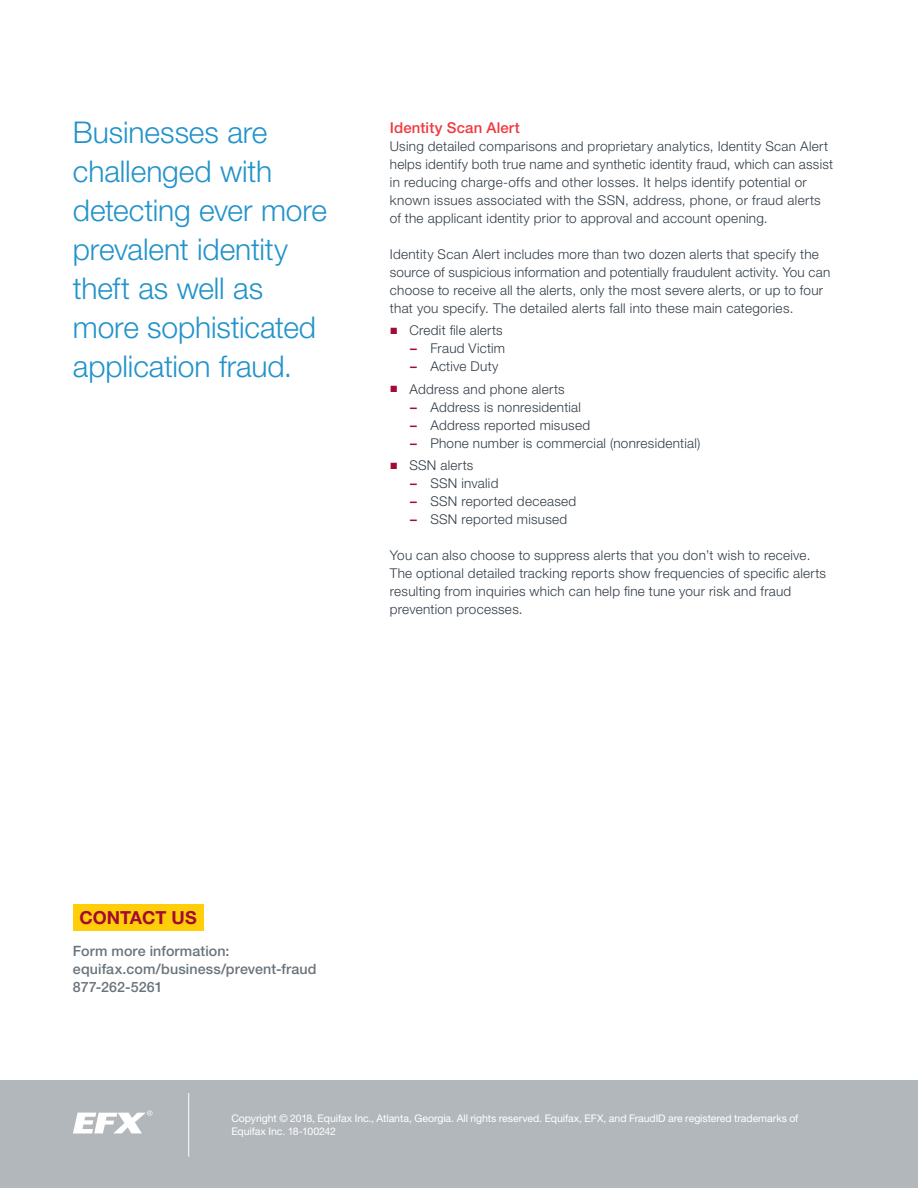
<style>
.page{position:relative;width:918px;height:1188px;background:#fff}
.page>*{position:absolute;margin:0;border:0;box-sizing:border-box;transform-origin:0 0}
.t1{font:300 30px/39px "Helvetica Neue LT Std";letter-spacing:-.005em;color:#2293ca}
.t2{font:700 18px "Helvetica Neue LT Std";color:#a30a34}
.t3{font:500 15px "Helvetica Neue LT Std";letter-spacing:.01em;color:#ee3a41}
.t4{font:500 14.25px/18px "Helvetica Neue LT Std";letter-spacing:.01em;color:#6a747b}
.t5{font:300 13.5px/18px "Helvetica Neue LT Std";letter-spacing:.02em;color:#323d47}
.t6{font:10.5px/13.5px "Helvetica Neue LT Std";letter-spacing:-.005em;color:#fff}
.s1{font-family:"Arial";font-weight:400;color:#a30a34}
.s2{font-weight:500;color:#a30a34}
</style>
<div class="page">
<div style="left:0;top:1080px;width:918px;height:108px;background:#b2b7bb"></div>
<svg style="left:73px;top:1111px;width:79px;height:23px"></svg>
<hr style="left:188px;top:1093px;width:1px;height:64px;background:#fff">
<div style="left:73px;top:904px;width:130px;height:27px;background:#fece08"></div>
<h1 class="t1" style="left:73px;top:112px;width:256px">Businesses are challenged with detecting ever more prevalent identity theft as well as more sophisticated application fraud.</h1>
<p class="t3" style="left:390px;top:119px;width:131px">Identity Scan Alert</p>
<p class="t5" style="left:390px;top:137px;width:445px">Using detailed comparisons and proprietary analytics, Identity Scan Alert helps identify both true name and synthetic identity fraud, which can assist in reducing charge-offs and other losses. It helps identify potential or known issues associated with the SSN, address, phone, or fraud alerts of the applicant identity prior to approval and account opening.</p>
<p class="t5" style="left:390px;top:245px;width:442px">Identity Scan Alert includes more than two dozen alerts that specify the source of suspicious information and potentially fraudulent activity. You can choose to receive all the alerts, only the most severe alerts, or up to four that you specify. The detailed alerts fall into these main categories.</p>
<p class="t5" style="left:390px;top:321px;width:114px"><span class="s1">■</span> Credit file alerts</p>
<p class="t5" style="left:410px;top:339px;width:97px"><span class="s2">–</span> Fraud Victim</p>
<p class="t5" style="left:410px;top:357px;width:90px"><span class="s2">–</span> Active Duty</p>
<p class="t5" style="left:390px;top:380px;width:176px"><span class="s1">■</span> Address and phone alerts</p>
<p class="t5" style="left:410px;top:398px;width:172px"><span class="s2">–</span> Address is nonresidential</p>
<p class="t5" style="left:410px;top:416px;width:181px"><span class="s2">–</span> Address reported misused</p>
<p class="t5" style="left:410px;top:434px;width:292px"><span class="s2">–</span> Phone number is commercial (nonresidential)</p>
<p class="t5" style="left:390px;top:456px;width:85px"><span class="s1">■</span> SSN alerts</p>
<p class="t5" style="left:410px;top:474px;width:90px"><span class="s2">–</span> SSN invalid</p>
<p class="t5" style="left:410px;top:492px;width:168px"><span class="s2">–</span> SSN reported deceased</p>
<p class="t5" style="left:410px;top:510px;width:159px"><span class="s2">–</span> SSN reported misused</p>
<p class="t5" style="left:390px;top:546px;width:438px">You can also choose to suppress alerts that you don’t wish to receive.<br>The optional detailed tracking reports show frequencies of specific alerts resulting from inquiries which can help fine tune your risk and fraud prevention processes.</p>
<h2 class="t2" style="left:80px;top:907px;width:119px">CONTACT US</h2>
<p class="t4" style="left:73px;top:941px;width:245px">Form more information: equifax.com/business/prevent-fraud<br>877-262-5261</p>
<p class="t6" style="left:231px;top:1111px;width:568px">Copyright © 2018, Equifax Inc., Atlanta, Georgia. All rights reserved. Equifax, EFX, and FraudID are registered trademarks of<br>Equifax Inc. 18-100242</p>
</div>
